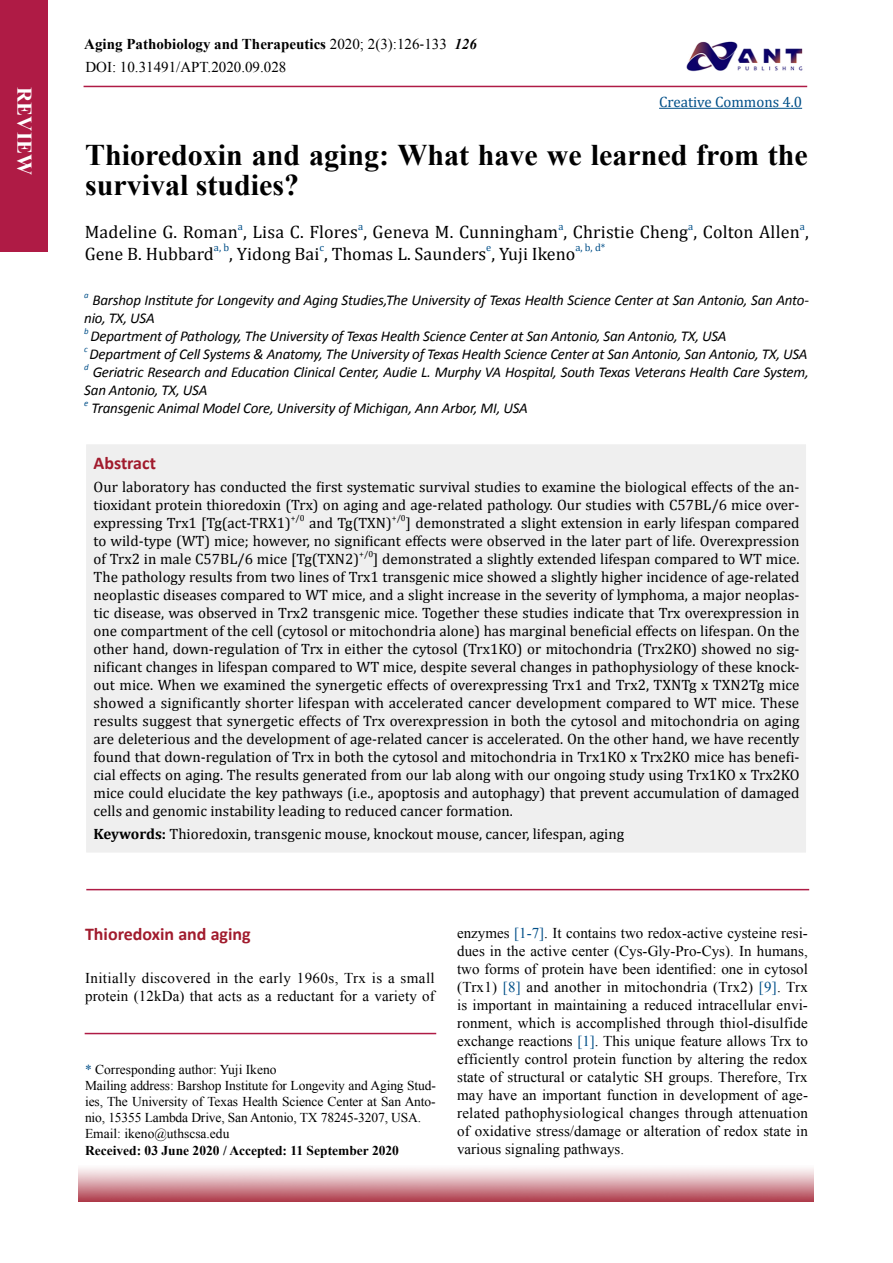
<style>
.page{position:relative;width:893px;height:1263px;background:#fff}
.page>*{position:absolute;margin:0;border:0;box-sizing:border-box;transform-origin:0 0}
.t1{font:700 30px/30px "Times New Roman";color:#000}
.t2{font:700 21px "Times New Roman";color:#fff}
.t3{font:18px "Cambria";letter-spacing:.01em;color:#000}
.t4{font:700 18px "Calibri";color:#a11b2d}
.t5{font:15px/18px "Cambria";color:#000;text-align:justify}
.t6{font:15px/18px "Times New Roman";letter-spacing:.01em;color:#000}
.t7{font:italic 15px/18px "Calibri";letter-spacing:-.015em;color:#000}
.t8{font:15px "Cambria";color:#004f88}
.t9{font:13.5px/16.2px "Times New Roman";letter-spacing:-.01em;color:#000}
.t10{font:700 13.5px "Times New Roman";color:#000}
.t11{font:10.5px "Cambria";color:#004f88}
.t12{font:8.7px "Cambria";color:#000}
.t13{font:italic 8.7px "Calibri";color:#004f88}
.s1{font-weight:700}
.s2{font-family:"Cambria"}
.s3{font-weight:700;font-style:italic}
.s4{color:#004f88}
</style>
<div class="page">
<div style="left:85px;top:443px;width:722px;height:411px;background:#efefef;border:2px solid #fff"></div>
<div style="left:0;top:0;width:48px;height:251px;background:#af1b45"></div>
<img style="left:686px;top:41px;width:117px;height:31px">
<hr style="left:84px;top:86px;width:723px;height:1px;background:#af1b45">
<hr style="left:659px;top:108px;width:143px;height:1px;background:#004f88">
<img style="left:79px;top:1168px;width:734px;height:33px">
<hr style="left:86px;top:889px;width:723px;height:1px;background:#af1b45">
<hr style="left:85px;top:1033px;width:351px;height:1px;background:#af1b45">
<h2 class="t2" style="left:39px;top:87px;width:89px;rotate:90deg">REVIEW</h2>
<p class="t6" style="left:84px;top:33px;width:394px;line-height:22.6px"><span class="s1">Aging Pathobiology and Therapeutics</span> 2020; 2(3):126<span class="s2">-</span>133 <span class="s3">126<br></span>DOI: 10.31491/APT.2020.09.028</p>
<p class="t8" style="left:659px;top:93px;width:145px">Creative Commons 4.0</p>
<h1 class="t1" style="left:85px;top:139px;width:724px">Thioredoxin and aging: What have we learned from the survival studies?</h1>
<p class="t3" style="left:85px;top:221px;width:726px">Madeline G. Roman , Lisa C. Flores , Geneva M. Cunningham , Christie Cheng , Colton Allen ,</p>
<p class="t11" style="left:238px;top:220px;width:7px">a</p>
<p class="t11" style="left:358px;top:220px;width:7px">a</p>
<p class="t11" style="left:558px;top:220px;width:7px">a</p>
<p class="t11" style="left:688px;top:220px;width:7px">a</p>
<p class="t11" style="left:800px;top:220px;width:7px">a</p>
<p class="t3" style="left:85px;top:243px;width:131px">Gene B. Hubbard</p>
<p class="t11" style="left:214px;top:242px;width:17px">a, b</p>
<p class="t3" style="left:229px;top:243px;width:348px">, Yidong Bai , Thomas L. Saunders , Yuji Ikeno</p>
<p class="t11" style="left:319px;top:242px;width:6px">c</p>
<p class="t11" style="left:486px;top:242px;width:7px">e</p>
<p class="t11" style="left:575px;top:242px;width:32px">a, b, d*</p>
<p class="t13" style="left:84px;top:289px;width:6px">a</p>
<p class="t7" style="left:84px;top:290px;width:726px;text-indent:8px">Barshop Institute for Longevity and Aging Studies,The University of Texas Health Science Center at San Antonio, San Anto&shy;nio, TX, USA</p>
<p class="t13" style="left:84px;top:325px;width:6px">b</p>
<p class="t7" style="left:90px;top:326px;width:638px">Department of Pathology, The University of Texas Health Science Center at San Antonio, San Antonio, TX, USA</p>
<p class="t13" style="left:84px;top:343px;width:5px">c</p>
<p class="t7" style="left:90px;top:344px;width:719px">Department of Cell Systems &amp; Anatomy, The University of Texas Health Science Center at San Antonio, San Antonio, TX, USA</p>
<p class="t13" style="left:84px;top:361px;width:6px">d</p>
<p class="t7" style="left:84px;top:362px;width:726px;text-indent:8px">Geriatric Research and Education Clinical Center, Audie L. Murphy VA Hospital, South Texas Veterans Health Care System,<br>San Antonio, TX, USA</p>
<p class="t13" style="left:84px;top:397px;width:6px">e</p>
<p class="t7" style="left:91px;top:398px;width:438px">Transgenic Animal Model Core, University of Michigan, Ann Arbor, MI, USA</p>
<p class="t4" style="left:94px;top:451px;width:64px">Abstract</p>
<p class="t5" style="left:94px;top:478px;width:707px">Our laboratory has conducted the first systematic survival studies to examine the biological effects of the an&shy;tioxidant protein thioredoxin (Trx) on aging and age-related pathology. Our studies with C57BL/6 mice over&shy;expressing Trx1 [Tg(act-TRX1)</p>
<p class="t12" style="left:291px;top:513px;width:15px">+/0</p>
<p class="t5" style="left:309px;top:514px;width:84px">and Tg(TXN)</p>
<p class="t12" style="left:392px;top:513px;width:15px">+/0</p>
<p class="t5" style="left:94px;top:514px;width:707px;text-indent:312px">] demonstrated a slight extension in early lifespan compared to wild-type (WT) mice; however, no significant effects were observed in the later part of life. Overexpression of Trx2 in male C57BL/6 mice [Tg(TXN2)</p>
<p class="t12" style="left:359px;top:549px;width:15px">+/0</p>
<p class="t5" style="left:94px;top:550px;width:707px;text-indent:280px">] demonstrated a slightly extended lifespan compared to WT mice.<br>The pathology results from two lines of Trx1 transgenic mice showed a slightly higher incidence of age-related neoplastic diseases compared to WT mice, and a slight increase in the severity of lymphoma, a major neoplas&shy;tic disease, was observed in Trx2 transgenic mice. Together these studies indicate that Trx overexpression in one compartment of the cell (cytosol or mitochondria alone) has marginal beneficial effects on lifespan. On the other hand, down-regulation of Trx in either the cytosol (Trx1KO) or mitochondria (Trx2KO) showed no sig&shy;nificant changes in lifespan compared to WT mice, despite several changes in pathophysiology of these knock&shy;out mice. When we examined the synergetic effects of overexpressing Trx1 and Trx2, TXNTg x TXN2Tg mice showed a significantly shorter lifespan with accelerated cancer development compared to WT mice. These results suggest that synergetic effects of Trx overexpression in both the cytosol and mitochondria on aging are deleterious and the development of age-related cancer is accelerated. On the other hand, we have recently found that down-regulation of Trx in both the cytosol and mitochondria in Trx1KO x Trx2KO mice has benefi&shy;cial effects on aging. The results generated from our lab along with our ongoing study using Trx1KO x Trx2KO mice could elucidate the key pathways (i.e., apoptosis and autophagy) that prevent accumulation of damaged cells and genomic instability leading to reduced cancer formation.</p>
<p class="t5" style="left:94px;top:825px;width:532px"><span class="s1">Keywords:</span> Thioredoxin, transgenic mouse, knockout mouse, cancer, lifespan, aging</p>
<p class="t4" style="left:85px;top:923px;width:167px">Thioredoxin and aging</p>
<p class="t6" style="left:85px;top:969px;width:351px">Initially discovered in the early 1960s, Trx is a small protein (12kDa) that acts as a reductant for a variety of</p>
<p class="t9" style="left:85px;top:1061px;width:352px"><span class="s4">*</span> Corresponding author: Yuji Ikeno<br>Mailing address: Barshop Institute for Longevity and Aging Stud&shy;ies, The University of Texas Health Science Center at San Anto&shy;nio, 15355 Lambda Drive, San Antonio, TX 78245-3207, USA.<br>Email: ikeno@uthscsa.edu</p>
<p class="t10" style="left:85px;top:1141px;width:315px">Received: 03 June 2020 / Accepted: 11 September 2020</p>
<p class="t6" style="left:457px;top:924px;width:352px;text-align:justify">enzymes <span class="s4">[1-7]</span>. It contains two redox-active cysteine resi&shy;dues in the active center (Cys-Gly-Pro-Cys). In humans, two forms of protein have been identified: one in cytosol (Trx1) <span class="s4">[8]</span> and another in mitochondria (Trx2) <span class="s4">[9]</span>. Trx is important in maintaining a reduced intracellular envi&shy;ronment, which is accomplished through thiol-disulfide exchange reactions <span class="s4">[1]</span>. This unique feature allows Trx to efficiently control protein function by altering the redox state of structural or catalytic SH groups. Therefore, Trx may have an important function in development of age&shy;related pathophysiological changes through attenuation of oxidative stress/damage or alteration of redox state in various signaling pathways.</p>
</div>
